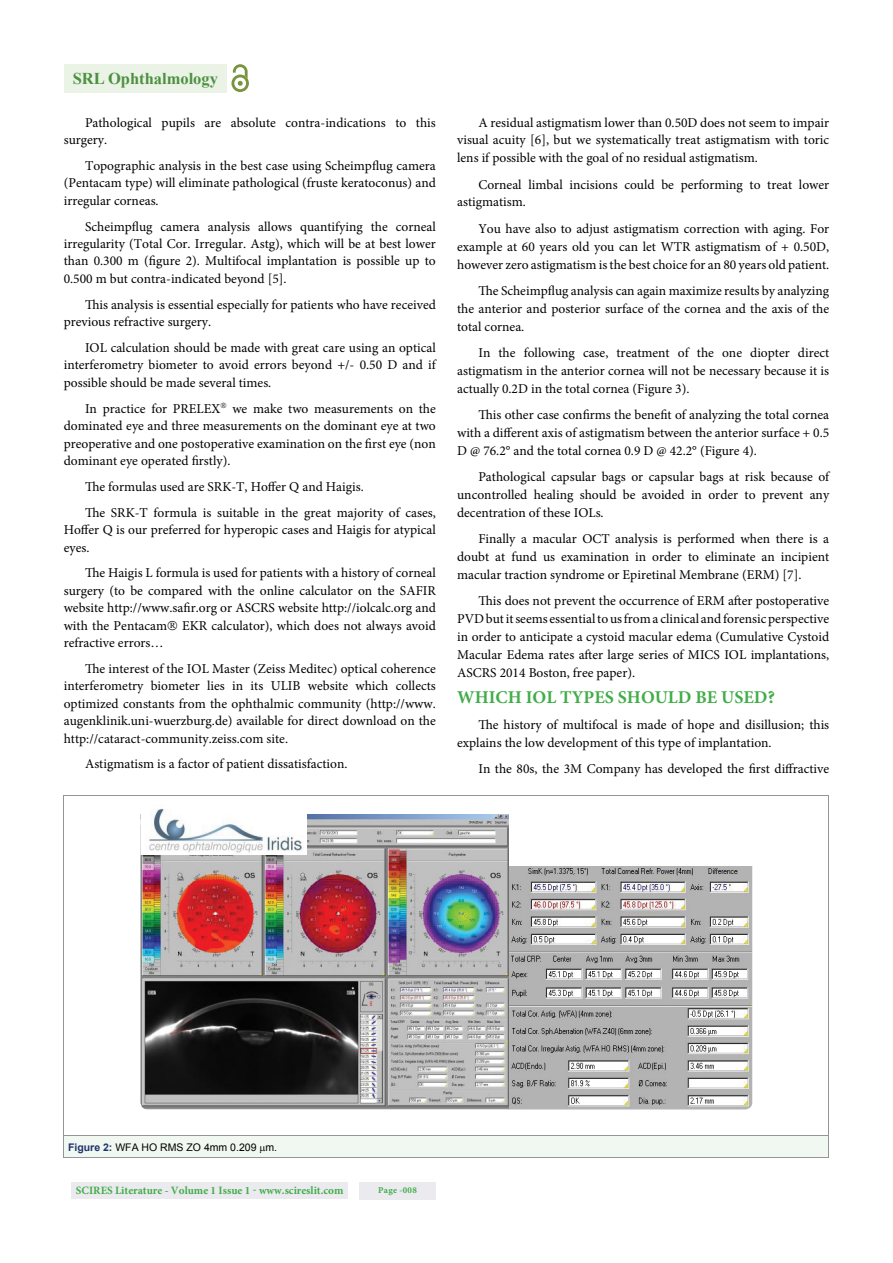
<style>
.page{position:relative;width:893px;height:1263px;background:#fff}
.page>*{position:absolute;margin:0;border:0;box-sizing:border-box;transform-origin:0 0}
.t1{font:700 18px "Minion Pro";color:#41ad49}
.t2{font:700 16.5px "Times New Roman";color:#4d9041}
.t3{font:13.5px/17.4px "Minion Pro";color:#000;text-align:justify}
.t4{font:700 11.25px "Minion Pro";color:#41ad49}
.t5{font:10.5px "Arial";color:#000}
.t6{font:700 9px "Minion Pro";letter-spacing:.03em;color:#41ad49}
.s1{font-weight:700;color:#20336c}
</style>
<div class="page">
<div style="left:64px;top:64px;width:163px;height:28px;background:#eaf3e6"></div>
<img style="left:233px;top:64px;width:5px;height:9px">
<img style="left:231px;top:75px;width:18px;height:17px">
<svg style="left:238px;top:64px;width:10px;height:22px"></svg>
<div style="left:72px;top:1182px;width:276px;height:17px;background:#ebeaef"></div>
<div style="left:359px;top:1182px;width:77px;height:17px;background:#ebeaef"></div>
<div style="left:64px;top:1136px;width:765px;height:22px;background:#f0f8f1"></div>
<hr style="left:64px;top:796px;width:765px;height:1px;background:#939598">
<hr style="left:64px;top:796px;width:1px;height:340px;background:#939598">
<hr style="left:829px;top:796px;width:1px;height:340px;background:#939598">
<hr style="left:64px;top:1136px;width:765px;height:1px;background:#939598">
<hr style="left:64px;top:1158px;width:765px;height:1px;background:#939598">
<img style="left:508px;top:866px;width:244px;height:244px">
<img style="left:140px;top:815px;width:368px;height:295px">
<img style="left:141px;top:808px;width:165px;height:46px">
<p class="t2" style="left:73px;top:69px;width:147px">SRL Ophthalmology</p>
<p class="t3" style="left:64px;top:115px;width:374px;text-indent:21px">Pathological pupils are absolute contra-indications to this surgery.</p>
<p class="t3" style="left:64px;top:158px;width:374px;text-indent:21px">Topographic analysis in the best case using Scheimpflug camera (Pentacam type) will eliminate pathological (fruste keratoconus) and irregular corneas.</p>
<p class="t3" style="left:64px;top:219px;width:374px;text-indent:21px">Scheimpflug camera analysis allows quantifying the corneal irregularity (Total Cor. Irregular. Astg), which will be at best lower than 0.300 m (figure 2). Multifocal implantation is possible up to 0.500 m but contra-indicated beyond [5].</p>
<p class="t3" style="left:64px;top:297px;width:374px;text-indent:21px">This analysis is essential especially for patients who have received previous refractive surgery.</p>
<p class="t3" style="left:64px;top:340px;width:374px;text-indent:21px">IOL calculation should be made with great care using an optical interferometry biometer to avoid errors beyond +/- 0.50 D and if possible should be made several times.</p>
<p class="t3" style="left:64px;top:401px;width:374px;text-indent:21px">In practice for PRELEX we make two measurements on the dominated eye and three measurements on the dominant eye at two preoperative and one postoperative examination on the first eye (non dominant eye operated firstly).</p>
<p class="t3" style="left:85px;top:475px;width:352px;line-height:26px">The formulas used are SRK-T, Hoffer Q and Haigis.<br>The SRK-T formula is suitable in the great majority of cases,</p>
<p class="t3" style="left:64px;top:522px;width:374px">Hoffer Q is our preferred for hyperopic cases and Haigis for atypical eyes.</p>
<p class="t3" style="left:64px;top:565px;width:374px;text-indent:21px">The Haigis L formula is used for patients with a history of corneal surgery (to be compared with the online calculator on the SAFIR website http://www.safir.org or ASCRS website http://iolcalc.org and with the Pentacam EKR calculator), which does not always avoid refractive errors…</p>
<p class="t3" style="left:64px;top:661px;width:374px;text-indent:21px">The interest of the IOL Master (Zeiss Meditec) optical coherence interferometry biometer lies in its ULIB website which collects optimized constants from the ophthalmic community (http://www. augenklinik.uni-wuerzburg.de) available for direct download on the http://cataract-community.zeiss.com site.</p>
<p class="t3" style="left:85px;top:756px;width:264px">Astigmatism is a factor of patient dissatisfaction.</p>
<p class="t3" style="left:457px;top:114px;width:374px;line-height:17.9px;text-indent:21px">A residual astigmatism lower than 0.50D does not seem to impair visual acuity [6], but we systematically treat astigmatism with toric lens if possible with the goal of no residual astigmatism.</p>
<p class="t3" style="left:457px;top:176px;width:374px;line-height:17.9px;text-indent:21px">Corneal limbal incisions could be performing to treat lower astigmatism.</p>
<p class="t3" style="left:457px;top:221px;width:374px;line-height:17.9px;text-indent:21px">You have also to adjust astigmatism correction with aging. For example at 60 years old you can let WTR astigmatism of + 0.50D, however zero astigmatism is the best choice for an 80 years old patient.</p>
<p class="t3" style="left:457px;top:283px;width:374px;line-height:17.9px;text-indent:21px">The Scheimpflug analysis can again maximize results by analyzing the anterior and posterior surface of the cornea and the axis of the total cornea.</p>
<p class="t3" style="left:457px;top:345px;width:374px;line-height:17.9px;text-indent:21px">In the following case, treatment of the one diopter direct astigmatism in the anterior cornea will not be necessary because it is actually 0.2D in the total cornea (Figure 3).</p>
<p class="t3" style="left:457px;top:407px;width:374px;line-height:17.9px;text-indent:21px">This other case confirms the benefit of analyzing the total cornea with a different axis of astigmatism between the anterior surface + 0.5<br>D @ 76.2° and the total cornea 0.9 D @ 42.2° (Figure 4).</p>
<p class="t3" style="left:457px;top:469px;width:374px;line-height:17.9px;text-indent:21px">Pathological capsular bags or capsular bags at risk because of uncontrolled healing should be avoided in order to prevent any decentration of these IOLs.</p>
<p class="t3" style="left:457px;top:531px;width:374px;line-height:17.9px;text-indent:21px">Finally a macular OCT analysis is performed when there is a doubt at fund us examination in order to eliminate an incipient macular traction syndrome or Epiretinal Membrane (ERM) [7].</p>
<p class="t3" style="left:457px;top:593px;width:374px;line-height:17.9px;text-indent:21px">This does not prevent the occurrence of ERM after postoperative PVD but it seems essential to us from a clinical and forensic perspective in order to anticipate a cystoid macular edema (Cumulative Cystoid Macular Edema rates after large series of MICS IOL implantations, ASCRS 2014 Boston, free paper).</p>
<h1 class="t1" style="left:457px;top:690px;width:319px">WHICH IOL TYPES SHOULD BE USED?</h1>
<p class="t3" style="left:457px;top:717px;width:374px;line-height:17.9px;text-indent:21px">The history of multifocal is made of hope and disillusion; this explains the low development of this type of implantation.</p>
<p class="t3" style="left:478px;top:761px;width:352px">In the 80s, the 3M Company has developed the first diffractive</p>
<p class="t5" style="left:68px;top:1141px;width:211px"><span class="s1">Figure 2:</span> WFA HO RMS ZO 4mm 0.209 m.</p>
<p class="t4" style="left:76px;top:1186px;width:269px">SCIRES Literature - Volume 1 Issue 1 - www.scireslit.com</p>
<p class="t6" style="left:378px;top:1186px;width:40px">Page -008</p>
</div>
